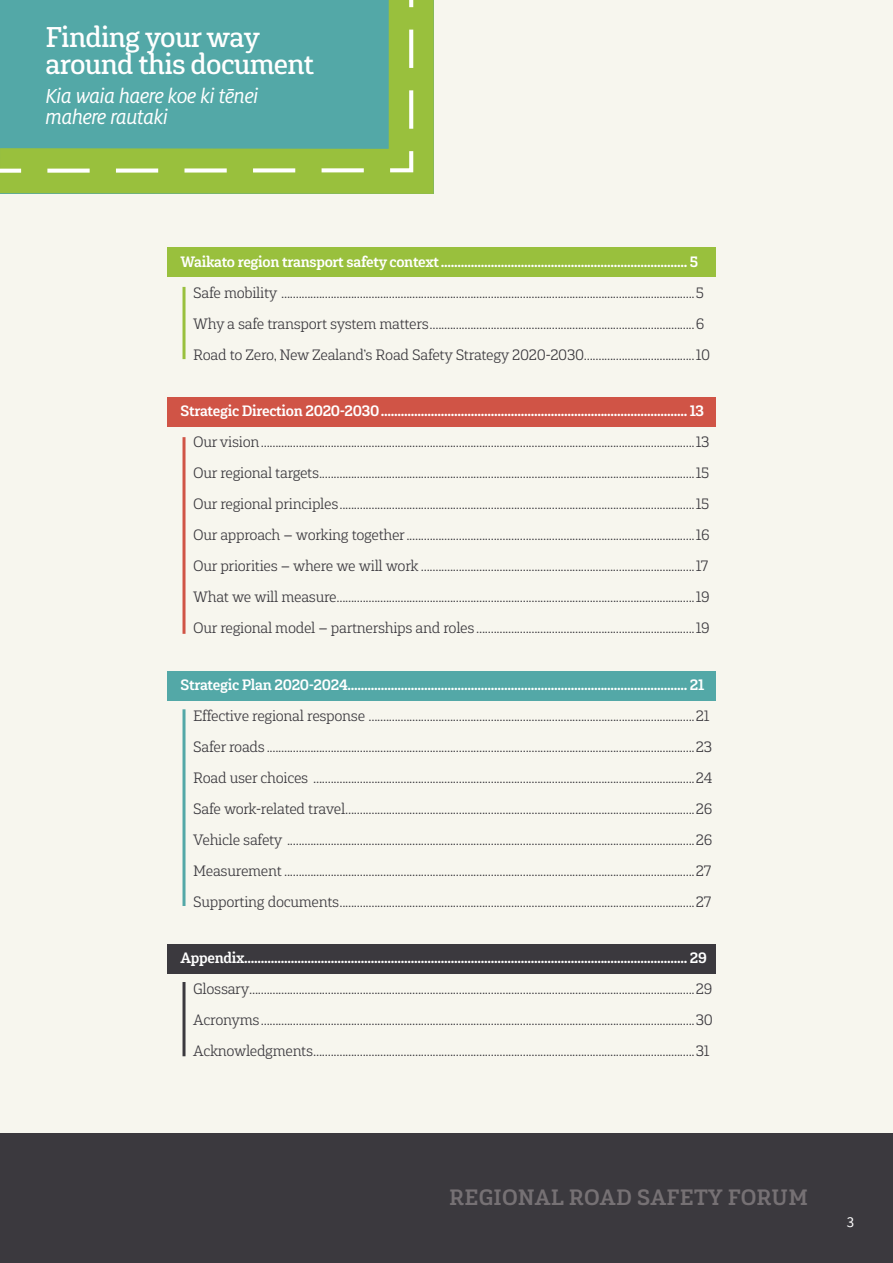
<style>
.page{position:relative;width:893px;height:1263px;background:#f7f6ee}
.page>*{position:absolute;margin:0;border:0;box-sizing:border-box;transform-origin:0 0}
.t1{font:500 28.5px/27px "Gaspo Slab W00";letter-spacing:-.025em;color:#fff}
.t2{font:italic 22.5px/21px "Milo Pro";letter-spacing:-.025em;color:#fff}
.t3{font:700 22.2px "Gaspo Slab W00";letter-spacing:.015em;color:#767174}
.t4{font:300 15px/31px "Gaspo Slab W00";letter-spacing:-.02em;color:#3b393e}
.t5{font:700 15px "Gaspo Slab W00";letter-spacing:-.02em;color:#fff}
.t6{font:15px "Source Sans Pro";color:#fff}
</style>
<div class="page">
<div style="left:0;top:0;width:434px;height:194px;background:#99c03d"></div>
<svg style="left:0;top:0;width:415px;height:175px;background:#63ae95"></svg>
<div style="left:168px;top:397px;width:548px;height:29px;background:#d05446"></div>
<div style="left:168px;top:671px;width:548px;height:30px;background:#53a8a7"></div>
<div style="left:168px;top:944px;width:548px;height:29px;background:#3b393e"></div>
<div style="left:168px;top:247px;width:548px;height:30px;background:#99c03d"></div>
<hr style="left:183px;top:287px;width:3px;height:72px;background:#99c03d">
<hr style="left:183px;top:437px;width:3px;height:197px;background:#d05446">
<hr style="left:183px;top:709px;width:3px;height:197px;background:#53a8a7">
<hr style="left:183px;top:982px;width:3px;height:74px;background:#3b393e">
<div style="left:0;top:1133px;width:893px;height:130px;background:#3b393e"></div>
<h1 class="t1" style="left:46px;top:23px;width:270px">Finding your way around this document</h1>
<h2 class="t2" style="left:46px;top:86px;width:215px">Kia waia haere koe ki tēnei mahere rautaki</h2>
<p class="t5" style="left:180px;top:251px;width:519px">Waikato region transport safety context.......................................................................... 5</p>
<p class="t4" style="left:193px;top:277px;width:518px">Safe mobility ..............................................................................................................................................5<br>Why a safe transport system matters...........................................................................................6<br>Road to Zero, New Zealand’s Road Safety Strategy 2020-2030......................................10</p>
<p class="t5" style="left:180px;top:401px;width:525px">Strategic Direction 2020-2030............................................................................................ 13</p>
<p class="t4" style="left:193px;top:426px;width:518px;text-align:justify">Our vision.....................................................................................................................................................13<br>Our regional targets.................................................................................................................................15<br>Our regional principles..........................................................................................................................15<br>Our approach – working together...................................................................................................16<br>Our priorities – where we will work ..............................................................................................17<br>What we will measure...........................................................................................................................19<br>Our regional model – partnerships and roles...........................................................................19</p>
<p class="t5" style="left:180px;top:674px;width:525px">Strategic Plan 2020-2024...................................................................................................... 21</p>
<p class="t4" style="left:193px;top:700px;width:520px">Effective regional response ................................................................................................................21<br>Safer roads...................................................................................................................................................23<br>Road user choices ...................................................................................................................................24<br>Safe work-related travel........................................................................................................................26<br>Vehicle safety ............................................................................................................................................26<br>Measurement .............................................................................................................................................27<br>Supporting documents..........................................................................................................................27</p>
<p class="t5" style="left:180px;top:948px;width:528px">Appendix..................................................................................................................................... 29</p>
<p class="t4" style="left:193px;top:973px;width:521px;text-align:justify">Glossary.........................................................................................................................................................29<br>Acronyms.....................................................................................................................................................30<br>Acknowledgments...................................................................................................................................31</p>
<h3 class="t3" style="left:449px;top:1182px;width:360px">REGIONAL ROAD SAFETY FORUM</h3>
<p class="t6" style="left:847px;top:1213px;width:9px">3</p>
</div>
